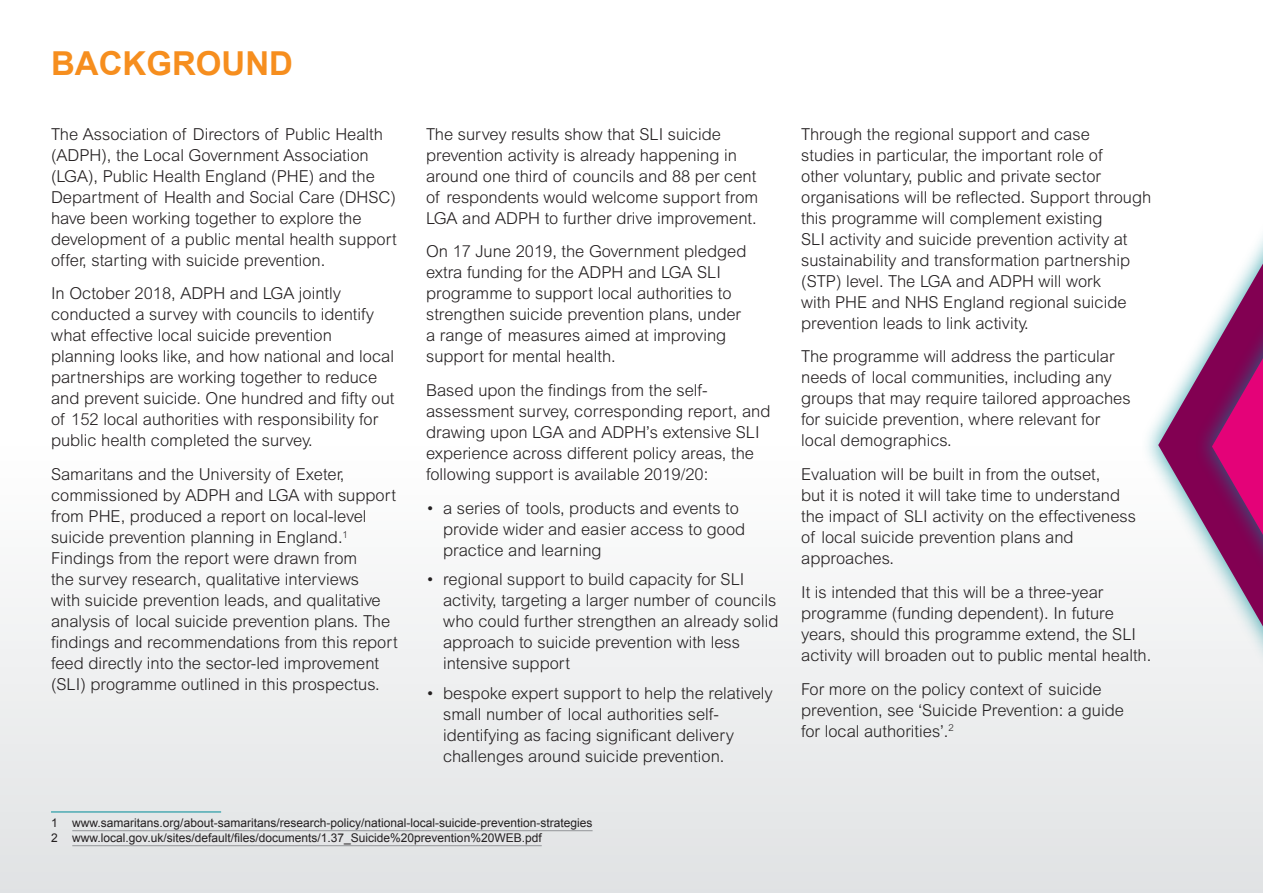
<style>
.page{position:relative;width:1263px;height:893px;background:#fff}
.page>*{position:absolute;margin:0;border:0;box-sizing:border-box;transform-origin:0 0}
.A4_Body{font:700 33px "Arial";color:#f68e1e}
.A4_Body-2{font:300 16.5px/21px "Arial MT Std";color:#231f20}
.A4_Footnotes{font:12px "Arial";color:#231f20}
</style>
<div class="page">
<div style="left:0;top:446px;width:1263px;height:447px;background:linear-gradient(to bottom,#fff,#e0e2e4)"></div>
<div style="left:1140px;top:0;width:123px;height:893px;background:#008b98;opacity:.75"></div>
<svg style="left:1158px;top:0;width:36px;height:893px"></svg>
<div style="left:1194px;top:0;width:69px;height:893px;background:#008b98;opacity:.75"></div>
<svg style="left:1212px;top:0;width:51px;height:893px"></svg>
<hr style="left:51px;top:812px;width:170px;height:1px;background:#008b98">
<hr style="left:72px;top:830px;width:521px;height:1px;background:#939598">
<hr style="left:72px;top:845px;width:470px;height:1px;background:#939598">
<p class="A4_Body" style="left:51px;top:41px;width:243px">BACKGROUND</p>
<p class="A4_Body-2" style="left:51px;top:123px;width:347px">The Association of Directors of Public Health (ADPH), the Local Government Association (LGA), Public Health England (PHE) and the Department of Health and Social Care (DHSC) have been working together to explore the development of a public mental health support offer, starting with suicide prevention.</p>
<p class="A4_Body-2" style="left:51px;top:283px;width:345px">In October 2018, ADPH and LGA jointly conducted a survey with councils to identify what effective local suicide prevention planning looks like, and how national and local partnerships are working together to reduce and prevent suicide. One hundred and fifty out of 152 local authorities with responsibility for public health completed the survey.</p>
<p class="A4_Body-2" style="left:51px;top:464px;width:348px">Samaritans and the University of Exeter, commissioned by ADPH and LGA with support from PHE, produced a report on local-level suicide prevention planning in England.<sup>1<br></sup>Findings from the report were drawn from<br>the survey research, qualitative interviews<br>with suicide prevention leads, and qualitative analysis of local suicide prevention plans. The findings and recommendations from this report feed directly into the sector-led improvement (SLI) programme outlined in this prospectus.</p>
<p class="A4_Body-2" style="left:426px;top:123px;width:334px">The survey results show that SLI suicide prevention activity is already happening in around one third of councils and 88 per cent of respondents would welcome support from LGA and ADPH to further drive improvement.</p>
<p class="A4_Body-2" style="left:426px;top:241px;width:322px">On 17 June 2019, the Government pledged extra funding for the ADPH and LGA SLI programme to support local authorities to strengthen suicide prevention plans, under a range of measures aimed at improving support for mental health.</p>
<p class="A4_Body-2" style="left:426px;top:380px;width:346px">Based upon the findings from the self&shy;assessment survey, corresponding report, and drawing upon LGA and ADPH’s extensive SLI experience across different policy areas, the following support is available 2019/20:</p>
<p class="A4_Body-2" style="left:443px;top:497px;width:304px;text-indent:-17px">• a series of tools, products and events to provide wider and easier access to good practice and learning</p>
<p class="A4_Body-2" style="left:443px;top:569px;width:337px;text-indent:-17px">• regional support to build capacity for SLI activity, targeting a larger number of councils who could further strengthen an already solid approach to suicide prevention with less intensive support</p>
<p class="A4_Body-2" style="left:443px;top:682px;width:331px;text-indent:-17px">• bespoke expert support to help the relatively small number of local authorities self&shy;identifying as facing significant delivery challenges around suicide prevention.</p>
<p class="A4_Footnotes" style="left:51px;top:815px;width:543px">1 www.samaritans.org/about-samaritans/research-policy/national-local-suicide-prevention-strategies</p>
<p class="A4_Footnotes" style="left:51px;top:830px;width:492px">2 www.local.gov.uk/sites/default/files/documents/1.37_Suicide%20prevention%20WEB.pdf</p>
<p class="A4_Body-2" style="left:801px;top:123px;width:352px">Through the regional support and case<br>studies in particular, the important role of<br>other voluntary, public and private sector organisations will be reflected. Support through this programme will complement existing<br>SLI activity and suicide prevention activity at sustainability and transformation partnership (STP) level. The LGA and ADPH will work<br>with PHE and NHS England regional suicide prevention leads to link activity.</p>
<p class="A4_Body-2" style="left:801px;top:346px;width:331px">The programme will address the particular needs of local communities, including any groups that may require tailored approaches for suicide prevention, where relevant for local demographics.</p>
<p class="A4_Body-2" style="left:801px;top:464px;width:336px">Evaluation will be built in from the outset,<br>but it is noted it will take time to understand the impact of SLI activity on the effectiveness of local suicide prevention plans and approaches.</p>
<p class="A4_Body-2" style="left:801px;top:581px;width:352px">It is intended that this will be a three-year programme (funding dependent). In future years, should this programme extend, the SLI activity will broaden out to public mental health.</p>
<p class="A4_Body-2" style="left:801px;top:678px;width:324px">For more on the policy context of suicide prevention, see ‘Suicide Prevention: a guide for local authorities’.<sup>2</sup></p>
</div>
